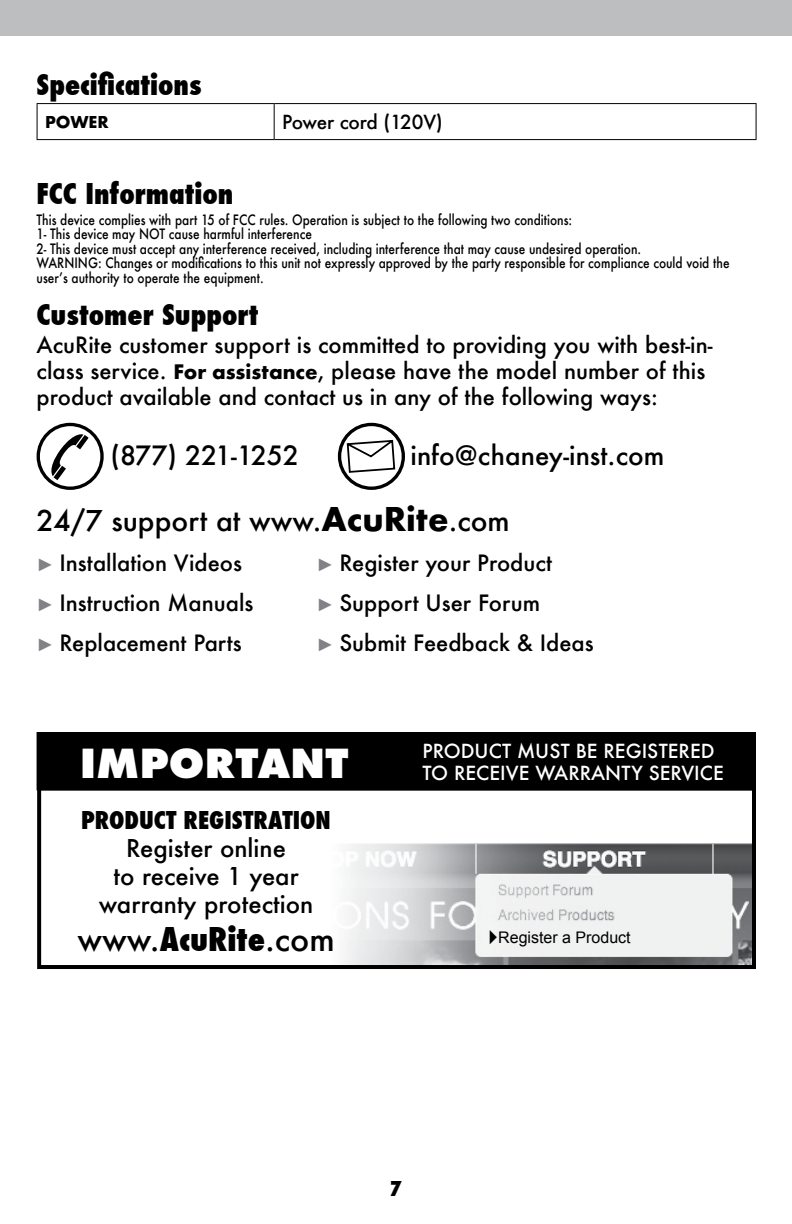
<style>
.page{position:relative;width:792px;height:1224px;background:#fff}
.page>*{position:absolute;margin:0;border:0;box-sizing:border-box;transform-origin:0 0}
.t1{font:800 44px "Futura T";color:#fff}
.t2{font:500 32px "Futura";color:#000}
.t3{font:800 condensed 28px "Futura";color:#000}
.t4{font:500 28px "Futura";color:#000}
.t5{font:500 26px "Futura";color:#000}
.t6{font:500 24px/28px "Futura";color:#000;text-align:center}
.t7{font:800 condensed 24px "Futura";color:#000}
.t8{font:500 22px/26px "Futura";color:#000}
.t9{font:800 condensed 20px "Futura";color:#000}
.t10{font:500 19px/22px "Futura";color:#fff}
.t11{font:500 19px "Futura";letter-spacing:-.015em;color:#000}
.t12{font:700 18px "Futura T";color:#000}
.t13{font:16px "Arial";color:#000}
.t14{font:500 14px/14.6px "Futura";color:#000;scale:.85 1}
.s1{font-family:"Futura T";font-weight:700}
.s2{font-family:"Futura T";font-weight:700;font-size:36px}
.s3{font-family:"Arial";font-weight:400;font-size:18px;color:#808285}
.s4{font-weight:800;font-stretch:condensed}
.s5{font-size:20px}
</style>
<div class="page">
<div style="left:0;top:0;width:792px;height:36px;background:#bcbec0"></div>
<svg style="left:47px;top:431px;width:42px;height:49px"></svg>
<div style="left:37px;top:423px;width:67px;height:67px;border:3px solid #000;border-radius:50%"></div>
<div style="left:338px;top:423px;width:67px;height:67px;border:3px solid #000;border-radius:50%"></div>
<svg style="left:345px;top:438px;width:51px;height:36px"></svg>
<div style="left:39px;top:734px;width:715px;height:54px;background:#000"></div>
<div style="left:37px;top:732px;width:719px;height:58px;border:4px solid #000"></div>
<img style="left:343px;top:843px;width:408px;height:121px">
<div style="left:37px;top:786px;width:719px;height:183px;border:4px solid #000"></div>
<hr style="left:37px;top:139px;width:237px;height:1px;background:#000">
<hr style="left:274px;top:139px;width:483px;height:1px;background:#000">
<hr style="left:37px;top:104px;width:1px;height:35px;background:#000">
<hr style="left:37px;top:103px;width:237px;height:1px;background:#000">
<hr style="left:274px;top:104px;width:1px;height:35px;background:#000">
<hr style="left:756px;top:104px;width:1px;height:35px;background:#000">
<hr style="left:274px;top:103px;width:483px;height:1px;background:#000">
<h3 class="t3" style="left:37px;top:66px;width:166px">Specifications</h3>
<p class="t12" style="left:45px;top:112px;width:65px">POWER</p>
<h3 class="t11" style="left:282px;top:109px;width:162px">Power cord (120V)</h3>
<h3 class="t3" style="left:37px;top:175px;width:198px">FCC Information</h3>
<p class="t14" style="left:37px;top:212px;width:817px">This device complies with part 15 of FCC rules. Operation is subject to the following two conditions:<br>1- This device may NOT cause harmful interference<br>2- This device must accept any interference received, including interference that may cause undesired operation.<br>WARNING: Changes or modifications to this unit not expressly approved by the party responsible for compliance could void the user’s authority to operate the equipment.</p>
<h3 class="t3" style="left:37px;top:296px;width:223px">Customer Support</h3>
<h3 class="t8" style="left:37px;top:332px;width:678px">AcuRite customer support is committed to providing you with best-in&shy;class service. <span class="s1">For assistance</span>, please have the model number of this product available and contact us in any of the following ways:</h3>
<h3 class="t5" style="left:111px;top:438px;width:190px">(877) 221-1252</h3>
<h3 class="t5" style="left:411px;top:438px;width:255px">info@chaney-inst.com</h3>
<h3 class="t4" style="left:37px;top:502px;width:475px">24/7 support at www.<span class="s2">AcuRite</span>.com</h3>
<h3 class="t8" style="left:37px;top:550px;width:207px"><span class="s3">►</span> Installation Videos</h3>
<h3 class="t8" style="left:317px;top:550px;width:237px"><span class="s3">►</span> Register your Product</h3>
<h3 class="t8" style="left:37px;top:590px;width:218px"><span class="s3">►</span> Instruction Manuals</h3>
<h3 class="t8" style="left:317px;top:590px;width:225px"><span class="s3">►</span> Support User Forum</h3>
<h3 class="t8" style="left:37px;top:630px;width:207px"><span class="s3">►</span> Replacement Parts</h3>
<h3 class="t8" style="left:317px;top:630px;width:279px"><span class="s3">►</span> Submit Feedback &amp; Ideas</h3>
<h1 class="t1" style="left:80px;top:737px;width:270px">IMPORTANT</h1>
<h3 class="t10" style="left:422px;top:740px;width:303px">PRODUCT MUST BE REGISTERED<br>TO RECEIVE WARRANTY SERVICE</h3>
<h3 class="t7" style="left:81px;top:803px;width:251px">PRODUCT REGISTRATION</h3>
<h3 class="t6" style="left:99px;top:833px;width:216px">Register online<br>to receive 1 year warranty protection</h3>
<h2 class="t2" style="left:77px;top:917px;width:259px">www.<span class="s4">AcuRite</span>.com</h2>
<p class="t13" style="left:488px;top:926px;width:144px"><span class="s5">►</span>Register a Product</p>
<h3 class="t9" style="left:390px;top:1175px;width:14px">7</h3>
</div>
